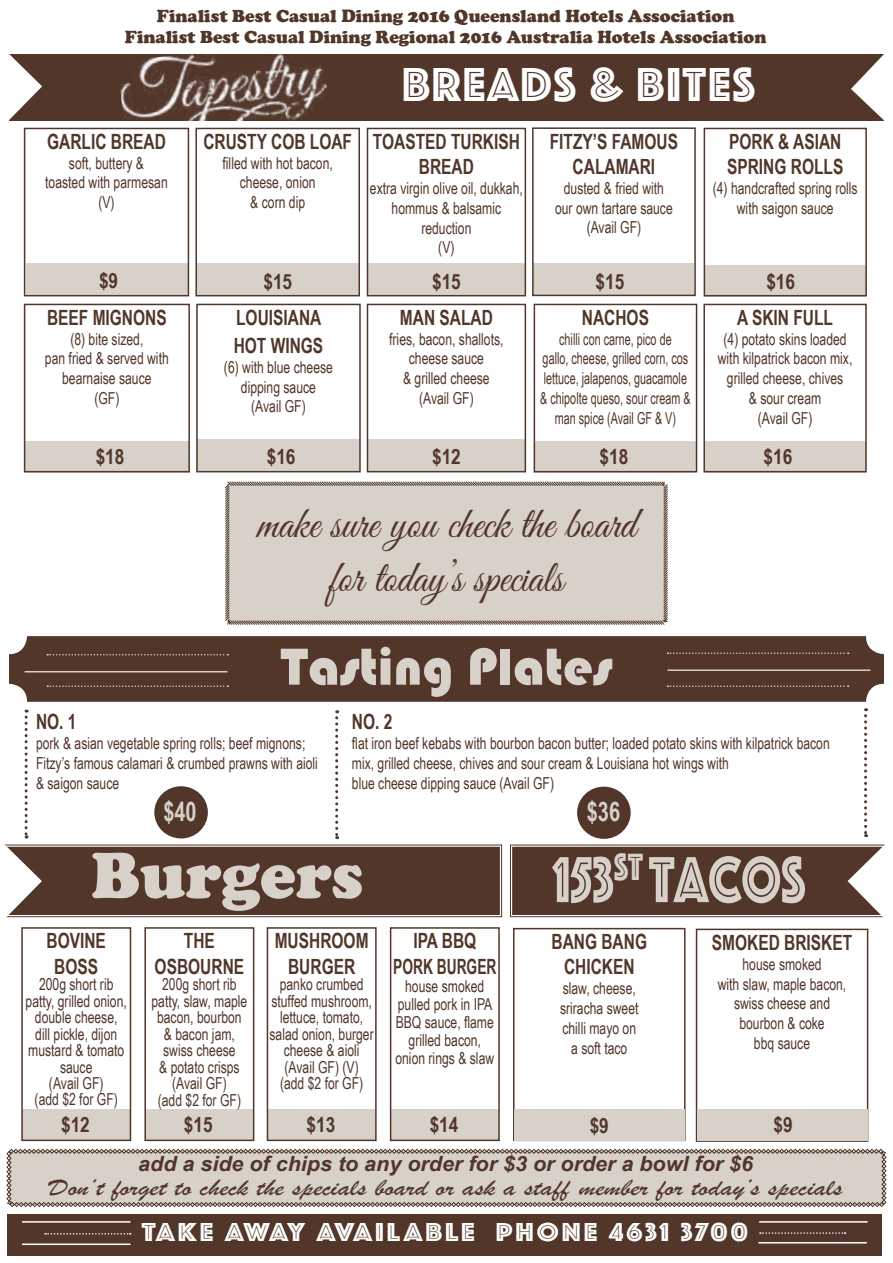
<style>
.page{position:relative;width:893px;height:1263px;background:#fff}
.page>*{position:absolute;margin:0;border:0;box-sizing:border-box;transform-origin:0 0}
.t1{font:67.5px "Phosphate Inline";color:#d8d1ca;scale:.8 1}
.t2{font:900 67.5px "Cooper";color:#d8d1ca}
.t3{font:54px "Bauhaus 93";color:#d8d1ca}
.t4{font:49.5px "Phosphate Inline";letter-spacing:.04em;color:#fff}
.t5{font:45px/54px "Great Vibes";color:#513629;text-align:center;scale:.95 1}
.t6{font:27px "Phosphate Inline";letter-spacing:.1em;color:#fff;scale:1.1 1}
.t7{font:700 27px "Arial Narrow";color:#d8d1ca;scale:.9 1}
.t8{font:24px "Brush Script";color:#513629;scale:1.25 1}
.t9{font:700 21px/25.2px "Arial Narrow";color:#513629;text-align:center;scale:.9 1}
.t10{font:italic 700 21px "Arial Narrow";color:#513629;scale:1.25 1}
.t11{font:700 21px "Arial Narrow";color:#513629}
.t12{font:900 18px/21.6px "Cooper";color:#513629;text-align:center}
.t13{font:16.5px/19.8px "Arial Narrow";color:#513629;text-align:center;scale:.9 1}
.t14{font:16.5px/19.8px "Arial Narrow";color:#513629;text-align:center;scale:.8 1}
</style>
<div class="page">
<div style="left:696px;top:929px;width:172px;height:213px;border:2px solid #513629"></div>
<div style="left:513px;top:928px;width:172px;height:213px;border:2px solid #513629"></div>
<div style="left:7px;top:1214px;width:875px;height:41px;background:#513629"></div>
<hr style="left:22px;top:1243px;width:108px;height:2px;background:#fff">
<svg style="left:45px;top:1233px;width:86px;height:1px"></svg>
<hr style="left:22px;top:1221px;width:108px;height:1px;background:#fff">
<hr style="left:759px;top:1221px;width:109px;height:1px;background:#fff">
<div style="left:9px;top:54px;width:875px;height:66px;background:#513629"></div>
<svg style="left:9px;top:54px;width:33px;height:75px"></svg>
<svg style="left:851px;top:54px;width:33px;height:74px"></svg>
<img style="left:118px;top:54px;width:212px;height:85px">
<div style="left:9px;top:636px;width:875px;height:66px;background:#513629;border-radius:18px"></div>
<svg style="left:668px;top:685px;width:181px;height:2px"></svg>
<svg style="left:668px;top:652px;width:181px;height:2px"></svg>
<hr style="left:668px;top:669px;width:202px;height:2px;background:#d8d1ca">
<svg style="left:47px;top:685px;width:181px;height:2px"></svg>
<svg style="left:47px;top:654px;width:181px;height:1px"></svg>
<hr style="left:25px;top:671px;width:202px;height:1px;background:#d8d1ca">
<svg style="left:225px;top:481px;width:443px;height:144px;background:#d2cbc4"></svg>
<div style="left:22px;top:1109px;width:108px;height:31px;background:#d8d1ca"></div>
<div style="left:145px;top:1109px;width:109px;height:31px;background:#d8d1ca"></div>
<div style="left:267px;top:1109px;width:109px;height:31px;background:#d8d1ca"></div>
<div style="left:391px;top:1109px;width:108px;height:31px;background:#d8d1ca"></div>
<div style="left:514px;top:1109px;width:170px;height:31px;background:#d8d1ca"></div>
<div style="left:697px;top:1109px;width:171px;height:31px;background:#d8d1ca"></div>
<div style="left:21px;top:927px;width:110px;height:214px;border:2px solid #513629"></div>
<div style="left:144px;top:927px;width:110px;height:214px;border:2px solid #513629"></div>
<div style="left:267px;top:927px;width:110px;height:214px;border:2px solid #513629"></div>
<div style="left:390px;top:927px;width:110px;height:214px;border:2px solid #513629"></div>
<div style="left:26px;top:263px;width:163px;height:32px;background:#d8d1ca"></div>
<div style="left:198px;top:263px;width:161px;height:32px;background:#d8d1ca"></div>
<div style="left:368px;top:263px;width:158px;height:32px;background:#d8d1ca"></div>
<div style="left:533px;top:263px;width:161px;height:32px;background:#d8d1ca"></div>
<div style="left:704px;top:265px;width:161px;height:31px;background:#d8d1ca"></div>
<div style="left:25px;top:441px;width:165px;height:31px;background:#d8d1ca"></div>
<div style="left:196px;top:439px;width:163px;height:32px;background:#d8d1ca"></div>
<div style="left:368px;top:439px;width:157px;height:32px;background:#d8d1ca"></div>
<div style="left:534px;top:441px;width:162px;height:31px;background:#d8d1ca"></div>
<div style="left:705px;top:441px;width:160px;height:31px;background:#d8d1ca"></div>
<div style="left:24px;top:304px;width:166px;height:168px;border:2px solid #513629"></div>
<div style="left:196px;top:304px;width:165px;height:168px;border:2px solid #513629"></div>
<div style="left:24px;top:128px;width:165px;height:168px;border:2px solid #513629"></div>
<div style="left:195px;top:128px;width:165px;height:168px;border:2px solid #513629"></div>
<div style="left:367px;top:128px;width:159px;height:168px;border:2px solid #513629"></div>
<div style="left:532px;top:127px;width:164px;height:169px;border:2px solid #513629"></div>
<div style="left:704px;top:128px;width:163px;height:168px;border:2px solid #513629"></div>
<div style="left:367px;top:304px;width:159px;height:168px;border:2px solid #513629"></div>
<div style="left:534px;top:304px;width:163px;height:168px;border:2px solid #513629"></div>
<div style="left:703px;top:304px;width:164px;height:168px;border:2px solid #513629"></div>
<svg style="left:4px;top:710px;width:498px;height:208px"></svg>
<svg style="left:510px;top:708px;width:375px;height:210px"></svg>
<hr style="left:758px;top:1242px;width:109px;height:1px;background:#fff">
<svg style="left:760px;top:1232px;width:85px;height:2px"></svg>
<svg style="left:6px;top:1149px;width:880px;height:58px;background:#cdc4bd"></svg>
<p class="t12" style="left:125px;top:5px;width:643px">Finalist Best Casual Dining 2016 Queensland Hotels Association<br>Finalist Best Casual Dining Regional 2016 Australia Hotels Association</p>
<p class="t9" style="left:47px;top:128px;width:134px">GARLIC BREAD</p>
<p class="t13" style="left:45px;top:152px;width:138px">soft, buttery &amp;<br>toasted with parmesan (V)</p>
<p class="t9" style="left:203px;top:128px;width:167px">CRUSTY COB LOAF</p>
<p class="t13" style="left:223px;top:152px;width:124px">filled with hot bacon, cheese, onion<br>&amp; corn dip</p>
<h3 class="t4" style="left:402px;top:50px;width:354px">BREADS &amp; BITES</h3>
<p class="t9" style="left:373px;top:128px;width:165px">TOASTED TURKISH<br>BREAD</p>
<p class="t13" style="left:370px;top:178px;width:171px">extra virgin olive oil, dukkah, hommus &amp; balsamic reduction<br>(V)</p>
<p class="t9" style="left:550px;top:128px;width:144px">FITZY’S FAMOUS<br>CALAMARI</p>
<p class="t13" style="left:555px;top:177px;width:132px">dusted &amp; fried with our own tartare sauce (Avail GF)</p>
<p class="t9" style="left:727px;top:128px;width:131px;text-align:left">PORK &amp; ASIAN<br>SPRING ROLLS</p>
<p class="t13" style="left:713px;top:178px;width:162px">(4) handcrafted spring rolls with saigon sauce</p>
<p class="t11" style="left:99px;top:264px;width:21px">$9</p>
<p class="t11" style="left:263px;top:266px;width:30px">$15</p>
<p class="t11" style="left:432px;top:266px;width:30px">$15</p>
<p class="t11" style="left:596px;top:266px;width:30px">$15</p>
<p class="t11" style="left:766px;top:266px;width:30px">$16</p>
<p class="t9" style="left:47px;top:304px;width:134px">BEEF MIGNONS</p>
<p class="t13" style="left:45px;top:328px;width:139px">(8) bite sized,<br>pan fried &amp; served with bearnaise sauce<br>(GF)</p>
<p class="t9" style="left:234px;top:303px;width:101px;line-height:27.9px;text-align:left">LOUISIANA<br>HOT WINGS</p>
<p class="t13" style="left:224px;top:356px;width:123px">(6) with blue cheese dipping sauce (Avail GF)</p>
<p class="t9" style="left:400px;top:304px;width:105px">MAN SALAD</p>
<p class="t13" style="left:389px;top:328px;width:129px">fries, bacon, shallots, cheese sauce<br>&amp; grilled cheese (Avail GF)</p>
<p class="t9" style="left:582px;top:304px;width:76px">NACHOS</p>
<p class="t14" style="left:540px;top:328px;width:190px">chilli con carne, pico de<br>gallo, cheese, grilled corn, cos lettuce, jalapenos, guacamole &amp; chipolte queso, sour cream &amp; man spice (Avail GF &amp; V)</p>
<p class="t9" style="left:737px;top:304px;width:108px">A SKIN FULL</p>
<p class="t13" style="left:718px;top:328px;width:151px">(4) potato skins loaded with kilpatrick bacon mix, grilled cheese, chives<br>&amp; sour cream<br>(Avail GF)</p>
<p class="t11" style="left:96px;top:440px;width:30px">$18</p>
<p class="t11" style="left:267px;top:440px;width:30px">$16</p>
<p class="t11" style="left:432px;top:440px;width:30px">$12</p>
<p class="t11" style="left:600px;top:440px;width:30px">$18</p>
<p class="t11" style="left:763px;top:440px;width:30px">$16</p>
<h3 class="t5" style="left:257px;top:499px;width:401px">make sure you check the board for today’s specials</h3>
<h2 class="t3" style="left:280px;top:636px;width:334px">Tasting Plates</h2>
<p class="t9" style="left:36px;top:708px;width:46px">NO. 1</p>
<p class="t13" style="left:36px;top:733px;width:315px;text-align:left">pork &amp; asian vegetable spring rolls; beef mignons;<br>Fitzy’s famous calamari &amp; crumbed prawns with aioli &amp; saigon sauce</p>
<h3 class="t7" style="left:163px;top:791px;width:38px">$40</h3>
<p class="t9" style="left:352px;top:708px;width:46px">NO. 2</p>
<p class="t13" style="left:352px;top:733px;width:533px;text-align:left">flat iron beef kebabs with bourbon bacon butter; loaded potato skins with kilpatrick bacon mix, grilled cheese, chives and sour cream &amp; Louisiana hot wings with<br>blue cheese dipping sauce (Avail GF)</p>
<h3 class="t7" style="left:587px;top:791px;width:38px">$36</h3>
<h1 class="t2" style="left:91px;top:836px;width:274px">Burgers</h1>
<h1 class="t1" style="left:553px;top:831px;width:317px">153<sup>ST</sup> TACOS</h1>
<p class="t9" style="left:47px;top:927px;width:68px">BOVINE<br>BOSS</p>
<p class="t13" style="left:26px;top:975px;width:114px;line-height:16.4px">200g short rib patty, grilled onion, double cheese, dill pickle, dijon mustard &amp; tomato sauce<br>(Avail GF)<br>(add $2 for GF)</p>
<p class="t9" style="left:275px;top:927px;width:106px">MUSHROOM<br>BURGER</p>
<p class="t13" style="left:270px;top:975px;width:117px;line-height:16.5px">panko crumbed stuffed mushroom, lettuce, tomato, salad onion, burger cheese &amp; aioli (Avail GF) (V)<br>(add $2 for GF)</p>
<p class="t9" style="left:393px;top:927px;width:116px">IPA BBQ<br>PORK BURGER</p>
<p class="t13" style="left:395px;top:976px;width:111px;line-height:18px">house smoked pulled pork in IPA<br>BBQ sauce, flame grilled bacon, onion rings &amp; slaw</p>
<p class="t9" style="left:155px;top:927px;width:101px">THE<br>OSBOURNE</p>
<p class="t13" style="left:151px;top:975px;width:108px;line-height:16.5px">200g short rib patty, slaw, maple bacon, bourbon &amp; bacon jam, swiss cheese<br>&amp; potato crisps (Avail GF)<br>(add $2 for GF)</p>
<p class="t9" style="left:551px;top:928px;width:108px">BANG BANG<br>CHICKEN</p>
<p class="t13" style="left:560px;top:978px;width:89px">slaw, cheese, sriracha sweet chilli mayo on a soft taco</p>
<p class="t9" style="left:712px;top:929px;width:157px">SMOKED BRISKET</p>
<p class="t13" style="left:718px;top:953px;width:144px">house smoked<br>with slaw, maple bacon, swiss cheese and bourbon &amp; coke<br>bbq sauce</p>
<p class="t11" style="left:61px;top:1108px;width:30px">$12</p>
<p class="t11" style="left:184px;top:1108px;width:30px">$15</p>
<p class="t11" style="left:307px;top:1108px;width:30px">$13</p>
<p class="t11" style="left:430px;top:1108px;width:30px">$14</p>
<p class="t11" style="left:590px;top:1109px;width:21px">$9</p>
<p class="t11" style="left:774px;top:1108px;width:21px">$9</p>
<p class="t10" style="left:138px;top:1148px;width:493px">add a side of chips to any order for $3 or order a bowl for $6</p>
<h3 class="t8" style="left:49px;top:1172px;width:637px">Don’t forget to check the specials board or ask a staff member for today’s specials</h3>
<h3 class="t6" style="left:142px;top:1212px;width:553px">TAKE AWAY AVAILABLE PHONE 4631 3700</h3>
</div>
